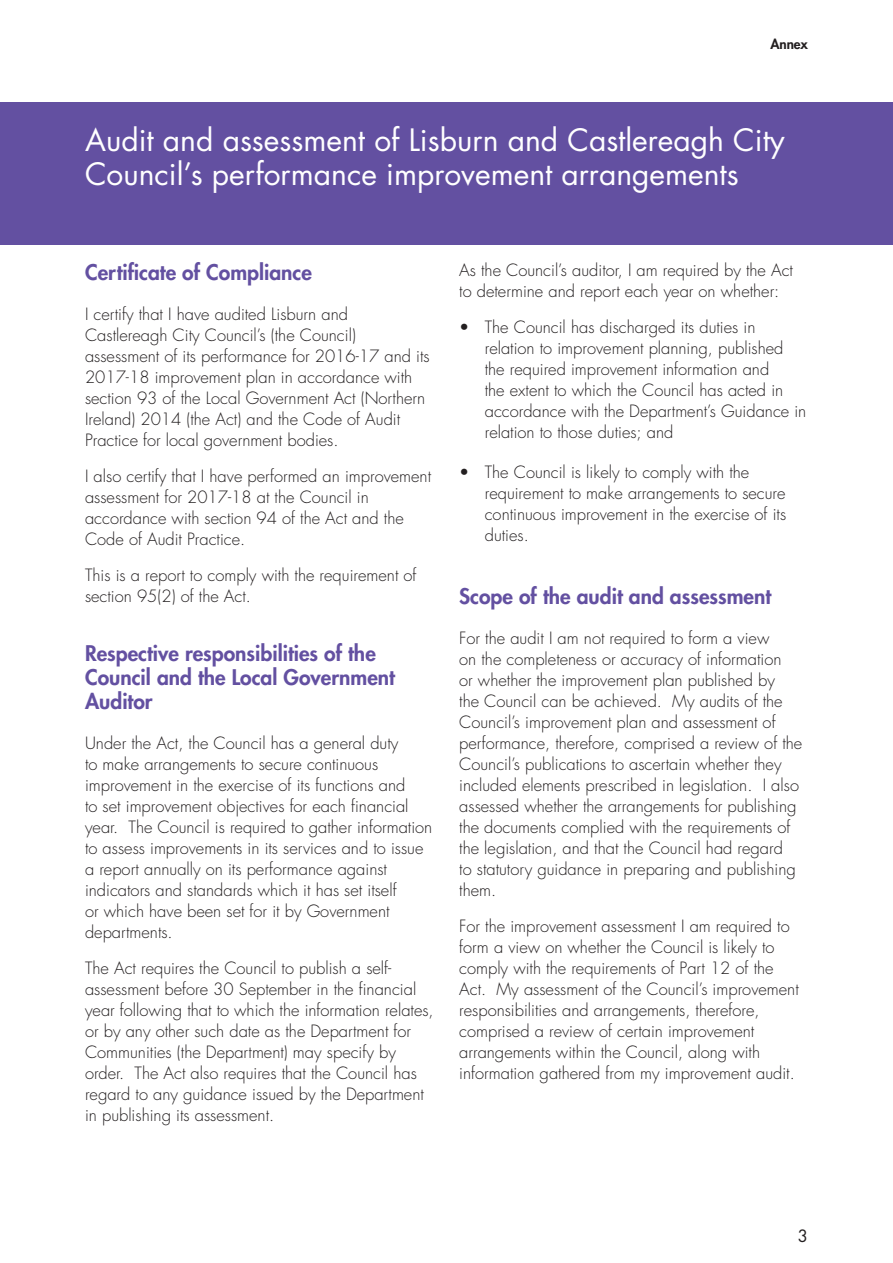
<style>
.page{position:relative;width:893px;height:1263px;background:#fff}
.page>*{position:absolute;margin:0;border:0;box-sizing:border-box;transform-origin:0 0}
.t1{font:30px/34.5px "Futura";color:#fff}
._1__subheads{font:800 21px/24px "Futura";color:#6350a1}
.Default{font:300 16.5px/21px "Futura";color:#231f20}
.t2{font:16.5px "Futura";color:#231f20}
.t3{font:800 13.5px "Futura";letter-spacing:-.005em;color:#231f20}
</style>
<div class="page">
<div style="left:0;top:102px;width:893px;height:142px;background:#6350a1"></div>
<p class="t3" style="left:770px;top:35px;width:39px">Annex</p>
<h1 class="t1" style="left:85px;top:123px;width:701px">Audit and assessment of Lisburn and Castlereagh City<br>Council’s performance improvement arrangements</h1>
<p class="_1__subheads" style="left:85px;top:260px;width:228px">Certificate of Compliance</p>
<p class="Default" style="left:85px;top:304px;width:346px">I certify that I have audited Lisburn and Castlereagh City Council’s (the Council) assessment of its performance for 2016-17 and its 2017-18 improvement plan in accordance with section 93 of the Local Government Act (Northern Ireland) 2014 (the Act) and the Code of Audit Practice for local government bodies.</p>
<p class="Default" style="left:85px;top:466px;width:348px">I also certify that I have performed an improvement assessment for 2017-18 at the Council in accordance with section 94 of the Act and the Code of Audit Practice.</p>
<p class="Default" style="left:85px;top:565px;width:333px">This is a report to comply with the requirement of section 95(2) of the Act.</p>
<p class="_1__subheads" style="left:85px;top:641px;width:311px">Respective responsibilities of the<br>Council and the Local Government<br>Auditor</p>
<p class="Default" style="left:85px;top:733px;width:349px">Under the Act, the Council has a general duty<br>to make arrangements to secure continuous improvement in the exercise of its functions and<br>to set improvement objectives for each financial year. The Council is required to gather information to assess improvements in its services and to issue a report annually on its performance against indicators and standards which it has set itself<br>or which have been set for it by Government departments.</p>
<p class="Default" style="left:85px;top:958px;width:350px">The Act requires the Council to publish a self&shy;assessment before 30 September in the financial year following that to which the information relates, or by any other such date as the Department for Communities (the Department) may specify by order. The Act also requires that the Council has regard to any guidance issued by the Department in publishing its assessment.</p>
<p class="Default" style="left:459px;top:260px;width:335px">As the Council’s auditor, I am required by the Act to determine and report each year on whether:</p>
<p class="Default" style="left:485px;top:317px;width:323px;text-indent:-26px">• The Council has discharged its duties in relation to improvement planning, published the required improvement information and<br>the extent to which the Council has acted in accordance with the Department’s Guidance in relation to those duties; and</p>
<p class="Default" style="left:485px;top:462px;width:303px;text-indent:-26px">• The Council is likely to comply with the requirement to make arrangements to secure continuous improvement in the exercise of its duties.</p>
<p class="_1__subheads" style="left:459px;top:584px;width:313px">Scope of the audit and assessment</p>
<p class="Default" style="left:459px;top:628px;width:345px">For the audit I am not required to form a view<br>on the completeness or accuracy of information<br>or whether the improvement plan published by<br>the Council can be achieved. My audits of the Council’s improvement plan and assessment of performance, therefore, comprised a review of the Council’s publications to ascertain whether they included elements prescribed in legislation. I also assessed whether the arrangements for publishing the documents complied with the requirements of the legislation, and that the Council had regard<br>to statutory guidance in preparing and publishing them.</p>
<p class="Default" style="left:459px;top:916px;width:341px">For the improvement assessment I am required to form a view on whether the Council is likely to comply with the requirements of Part 12 of the Act. My assessment of the Council’s improvement responsibilities and arrangements, therefore, comprised a review of certain improvement arrangements within the Council, along with information gathered from my improvement audit.</p>
<p class="t2" style="left:798px;top:1225px;width:12px">3</p>
</div>
